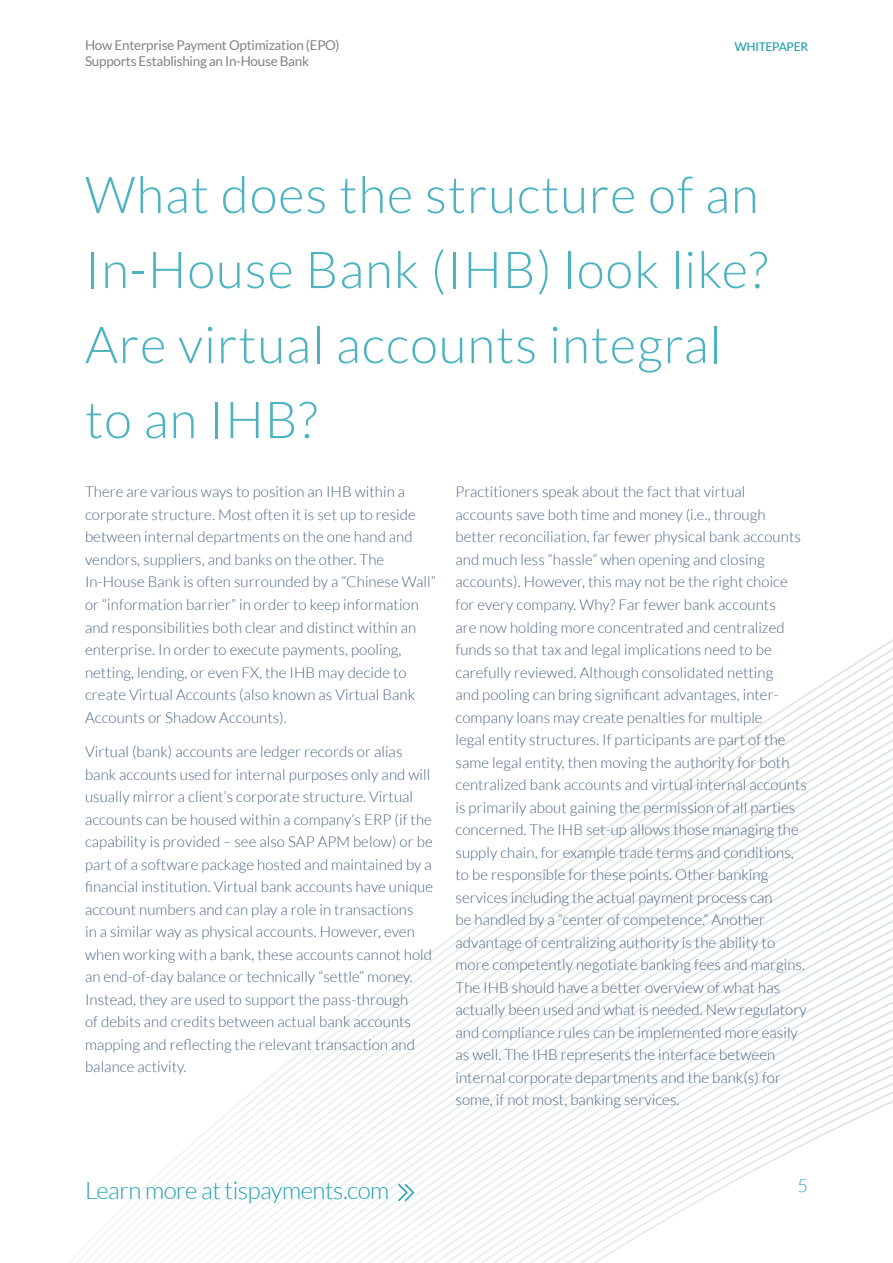
<style>
.page{position:relative;width:893px;height:1263px;background:#fff}
.page>*{position:absolute;margin:0;border:0;box-sizing:border-box;transform-origin:0 0}
.HIGHLIGHTED_BODY_12P{font:300 51px/75px "Lato";letter-spacing:.02em;color:#4cb3c0}
.BODY{font:300 24px "Lato";letter-spacing:-.02em;color:#21a1b0}
.t1{font:300 18px "Lato";color:#21a1b0}
.BODY-2{font:300 15px/22.5px "Lato";letter-spacing:.005em;color:#486383}
.t2{font:13.5px/16.2px "Lato";letter-spacing:-.02em;color:#808285}
.t3{font:500 12px "Lato";letter-spacing:-.02em;color:#1fa1b0}
</style>
<div class="page">
<svg style="left:424px;top:948px;width:469px;height:9px"></svg>
<svg style="left:412px;top:957px;width:481px;height:9px"></svg>
<svg style="left:400px;top:966px;width:493px;height:9px"></svg>
<svg style="left:388px;top:975px;width:505px;height:9px"></svg>
<svg style="left:377px;top:984px;width:516px;height:9px"></svg>
<svg style="left:365px;top:993px;width:528px;height:9px"></svg>
<svg style="left:353px;top:1002px;width:540px;height:9px"></svg>
<svg style="left:341px;top:1011px;width:552px;height:9px"></svg>
<svg style="left:330px;top:1020px;width:563px;height:9px"></svg>
<svg style="left:318px;top:1029px;width:575px;height:9px"></svg>
<svg style="left:307px;top:1038px;width:586px;height:9px"></svg>
<svg style="left:296px;top:1047px;width:597px;height:9px"></svg>
<svg style="left:285px;top:1056px;width:608px;height:9px"></svg>
<svg style="left:274px;top:1065px;width:619px;height:9px"></svg>
<svg style="left:263px;top:1074px;width:630px;height:9px"></svg>
<svg style="left:252px;top:1083px;width:641px;height:9px"></svg>
<svg style="left:241px;top:1092px;width:652px;height:9px"></svg>
<svg style="left:91px;top:1101px;width:802px;height:162px"></svg>
<svg style="left:398px;top:1184px;width:16px;height:17px"></svg>
<p class="t2" style="left:85px;top:36px;width:256px">How Enterprise Payment Optimization (EPO)<br>Supports Establishing an In-House Bank</p>
<p class="t3" style="left:734px;top:38px;width:75px">WHITEPAPER</p>
<p class="HIGHLIGHTED_BODY_12P" style="left:85px;top:157px;width:684px">What does the structure of an<br>In-House Bank (IHB) look like?<br>Are virtual accounts integral to an IHB?</p>
<p class="BODY-2" style="left:85px;top:481px;width:352px">There are various ways to position an IHB within a corporate structure. Most often it is set up to reside between internal departments on the one hand and vendors, suppliers, and banks on the other. The In-House Bank is often surrounded by a “Chinese Wall” or “information barrier” in order to keep information and responsibilities both clear and distinct within an enterprise. In order to execute payments, pooling, netting, lending, or even FX, the IHB may decide to create Virtual Accounts (also known as Virtual Bank Accounts or Shadow Accounts).</p>
<p class="BODY-2" style="left:85px;top:740px;width:350px">Virtual (bank) accounts are ledger records or alias bank accounts used for internal purposes only and will usually mirror a client’s corporate structure. Virtual accounts can be housed within a company’s ERP (if the capability is provided – see also SAP APM below) or be part of a software package hosted and maintained by a financial institution. Virtual bank accounts have unique account numbers and can play a role in transactions<br>in a similar way as physical accounts. However, even when working with a bank, these accounts cannot hold an end-of-day balance or technically “settle” money.<br>Instead, they are used to support the pass-through<br>of debits and credits between actual bank accounts mapping and reflecting the relevant transaction and balance activity.</p>
<p class="BODY-2" style="left:455px;top:481px;width:353px">Practitioners speak about the fact that virtual<br>accounts save both time and money (i.e., through better reconciliation, far fewer physical bank accounts and much less “hassle” when opening and closing accounts). However, this may not be the right choice for every company. Why? Far fewer bank accounts<br>are now holding more concentrated and centralized funds so that tax and legal implications need to be carefully reviewed. Although consolidated netting<br>and pooling can bring significant advantages, inter&shy;company loans may create penalties for multiple<br>legal entity structures. If participants are part of the same legal entity, then moving the authority for both centralized bank accounts and virtual internal accounts is primarily about gaining the permission of all parties concerned. The IHB set-up allows those managing the supply chain, for example trade terms and conditions, to be responsible for these points. Other banking services including the actual payment process can<br>be handled by a “center of competence.” Another advantage of centralizing authority is the ability to more competently negotiate banking fees and margins.<br>The IHB should have a better overview of what has actually been used and what is needed. New regulatory and compliance rules can be implemented more easily as well. The IHB represents the interface between internal corporate departments and the bank(s) for some, if not most, banking services.</p>
<p class="BODY" style="left:85px;top:1177px;width:306px">Learn more at tispayments.com</p>
<p class="t1" style="left:797px;top:1176px;width:12px">5</p>
</div>
